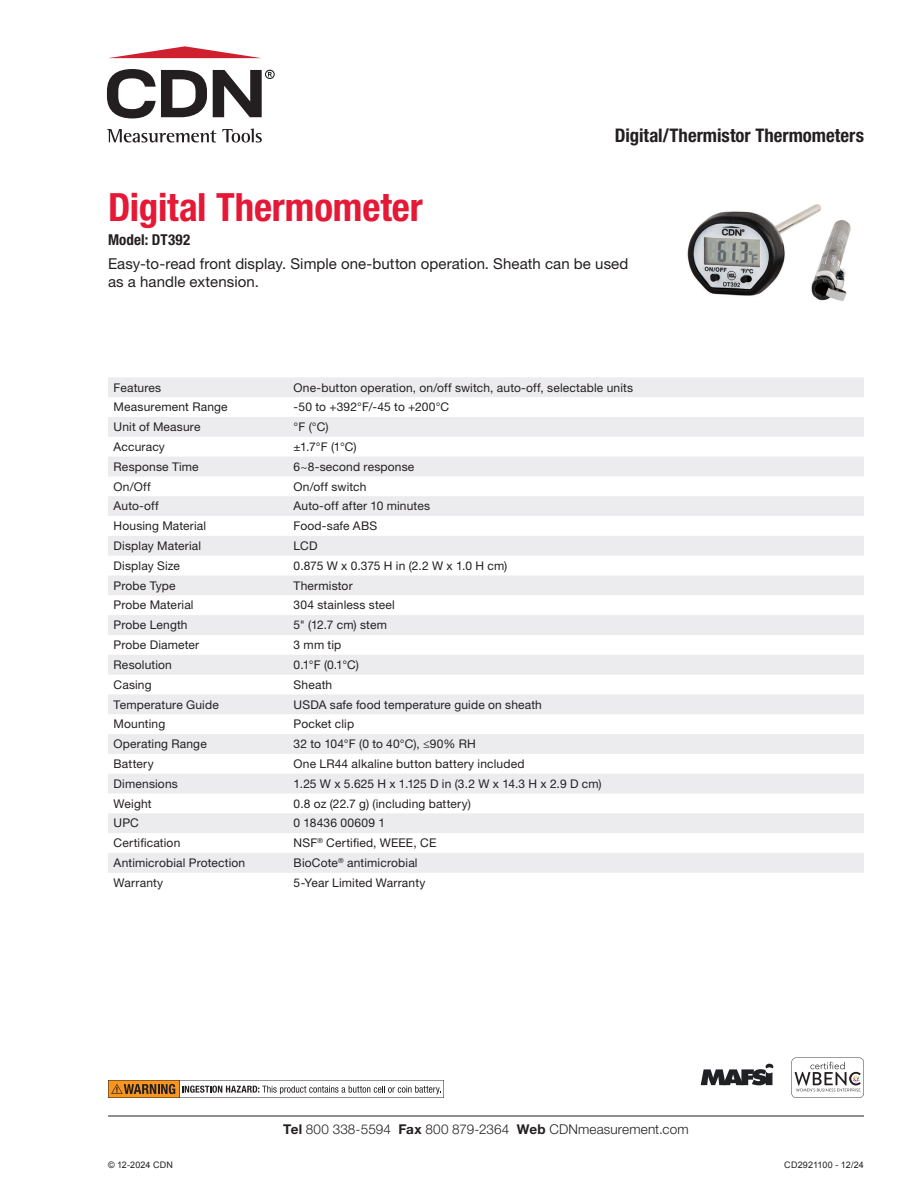
<style>
.page{position:relative;width:918px;height:1188px;background:#fff}
.page>*{position:absolute;margin:0;border:0;box-sizing:border-box;transform-origin:0 0}
.t1{font:700 condensed 39px "Helvetica Neue LT Std";letter-spacing:-.005em;color:#e51836}
.t2{font:700 condensed 18.75px "Helvetica Neue LT Std";color:#231f20}
.t3{font:15px/18.8px "Helvetica Neue LT Std";letter-spacing:.005em;color:#231f20}
.t4{font:700 condensed 15px "Helvetica Neue LT Std";letter-spacing:.01em;color:#231f20}
.t5{font:300 13.5px "Helvetica Neue LT Std";letter-spacing:.01em;color:#231f20}
.t6{font:12px "Helvetica Neue LT Std";letter-spacing:.015em;color:#231f20}
.t7{font:12px "Helvetica Neue LT Std";letter-spacing:-.01em;color:#231f20}
.t8{font:12px "Helvetica Neue LT Std";letter-spacing:-.015em;color:#231f20}
.t9{font:9px "Arial";letter-spacing:.02em;color:#231f20}
.s1{font-weight:700}
</style>
<div class="page">
<img style="left:687px;top:204px;width:164px;height:97px">
<svg style="left:108px;top:377px;width:756px;height:496px;fill:#eeeef0"></svg>
<hr style="left:108px;top:1116px;width:756px;height:1px;background:#231f20">
<svg style="left:107px;top:129px;width:109px;height:14px"></svg>
<svg style="left:222px;top:129px;width:40px;height:14px"></svg>
<svg style="left:107px;top:69px;width:100px;height:49px"></svg>
<svg style="left:109px;top:46px;width:151px;height:12px"></svg>
<svg style="left:213px;top:70px;width:62px;height:47px"></svg>
<svg style="left:791px;top:1058px;width:73px;height:40px"></svg>
<svg style="left:701px;top:1064px;width:72px;height:21px"></svg>
<svg style="left:108px;top:1080px;width:336px;height:18px"></svg>
<h2 class="t2" style="left:615px;top:124px;width:251px">Digital/Thermistor Thermometers</h2>
<h1 class="t1" style="left:108px;top:184px;width:316px">Digital Thermometer</h1>
<p class="t4" style="left:108px;top:231px;width:84px">Model: DT392</p>
<p class="t3" style="left:108px;top:254px;width:522px">Easy-to-read front display. Simple one-button operation. Sheath can be used as a handle extension.</p>
<p class="t6" style="left:114px;top:380px;width:49px">Features</p>
<p class="t6" style="left:294px;top:380px;width:341px">One-button operation, on/off switch, auto-off, selectable units</p>
<p class="t6" style="left:114px;top:400px;width:116px">Measurement Range</p>
<p class="t6" style="left:294px;top:400px;width:157px">-50 to +392°F/-45 to +200°C</p>
<p class="t6" style="left:114px;top:420px;width:88px">Unit of Measure</p>
<p class="t6" style="left:294px;top:420px;width:36px">°F (°C)</p>
<p class="t6" style="left:114px;top:440px;width:53px">Accuracy</p>
<p class="t6" style="left:294px;top:440px;width:65px">±1.7°F (1°C)</p>
<p class="t6" style="left:114px;top:459px;width:87px">Response Time</p>
<p class="t6" style="left:294px;top:459px;width:122px">6~8-second response</p>
<p class="t6" style="left:114px;top:479px;width:39px">On/Off</p>
<p class="t6" style="left:294px;top:479px;width:74px">On/off switch</p>
<p class="t6" style="left:114px;top:499px;width:47px">Auto-off</p>
<p class="t6" style="left:294px;top:499px;width:138px">Auto-off after 10 minutes</p>
<p class="t6" style="left:114px;top:519px;width:94px">Housing Material</p>
<p class="t6" style="left:294px;top:519px;width:85px">Food-safe ABS</p>
<p class="t6" style="left:114px;top:539px;width:89px">Display Material</p>
<p class="t6" style="left:294px;top:539px;width:25px">LCD</p>
<p class="t6" style="left:114px;top:558px;width:68px">Display Size</p>
<p class="t8" style="left:294px;top:558px;width:215px">0.875 W x 0.375 H in (2.2 W x 1.0 H cm)</p>
<p class="t6" style="left:114px;top:578px;width:64px">Probe Type</p>
<p class="t6" style="left:294px;top:578px;width:61px">Thermistor</p>
<p class="t6" style="left:114px;top:598px;width:82px">Probe Material</p>
<p class="t6" style="left:294px;top:598px;width:103px">304 stainless steel</p>
<p class="t6" style="left:114px;top:618px;width:76px">Probe Length</p>
<p class="t6" style="left:294px;top:618px;width:95px">5" (12.7 cm) stem</p>
<p class="t6" style="left:114px;top:638px;width:87px">Probe Diameter</p>
<p class="t6" style="left:294px;top:638px;width:49px">3 mm tip</p>
<p class="t6" style="left:114px;top:657px;width:60px">Resolution</p>
<p class="t6" style="left:294px;top:657px;width:67px">0.1°F (0.1°C)</p>
<p class="t6" style="left:114px;top:677px;width:40px">Casing</p>
<p class="t6" style="left:294px;top:677px;width:40px">Sheath</p>
<p class="t6" style="left:114px;top:697px;width:107px">Temperature Guide</p>
<p class="t6" style="left:294px;top:697px;width:250px">USDA safe food temperature guide on sheath</p>
<p class="t6" style="left:114px;top:717px;width:53px">Mounting</p>
<p class="t6" style="left:294px;top:717px;width:62px">Pocket clip</p>
<p class="t6" style="left:114px;top:737px;width:95px">Operating Range</p>
<p class="t6" style="left:294px;top:737px;width:184px">32 to 104°F (0 to 40°C), ≤90% RH</p>
<p class="t6" style="left:114px;top:757px;width:42px">Battery</p>
<p class="t6" style="left:294px;top:757px;width:232px">One LR44 alkaline button battery included</p>
<p class="t6" style="left:114px;top:776px;width:66px">Dimensions</p>
<p class="t7" style="left:294px;top:776px;width:310px">1.25 W x 5.625 H x 1.125 D in (3.2 W x 14.3 H x 2.9 D cm)</p>
<p class="t6" style="left:114px;top:796px;width:40px">Weight</p>
<p class="t6" style="left:294px;top:796px;width:179px">0.8 oz (22.7 g) (including battery)</p>
<p class="t6" style="left:114px;top:816px;width:27px">UPC</p>
<p class="t6" style="left:294px;top:816px;width:93px">0 18436 00609 1</p>
<p class="t6" style="left:114px;top:836px;width:68px">Certification</p>
<p class="t6" style="left:294px;top:836px;width:144px">NSF<sup>®</sup> Certified, WEEE, CE</p>
<p class="t6" style="left:114px;top:856px;width:133px">Antimicrobial Protection</p>
<p class="t6" style="left:294px;top:856px;width:126px">BioCote<sup>®</sup> antimicrobial</p>
<p class="t6" style="left:114px;top:876px;width:51px">Warranty</p>
<p class="t6" style="left:294px;top:876px;width:133px">5-Year Limited Warranty</p>
<p class="t5" style="left:283px;top:1121px;width:407px"><span class="s1">Tel</span> 800 338-5594 <span class="s1">Fax</span> 800 879-2364 <span class="s1">Web</span> CDNmeasurement.com</p>
<p class="t9" style="left:108px;top:1158px;width:67px">© 12-2024 CDN</p>
<p class="t9" style="left:784px;top:1158px;width:81px">CD2921100 - 12/24</p>
</div>
